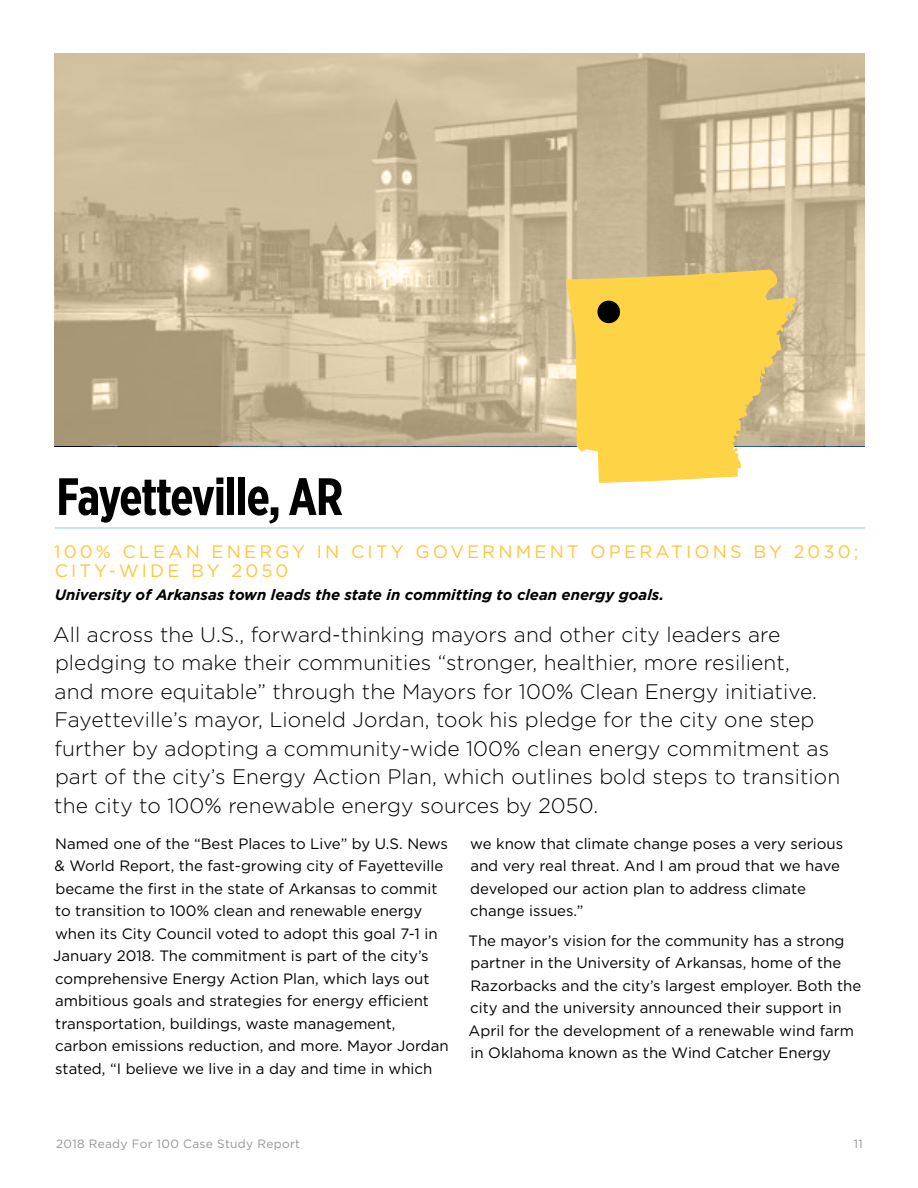
<style>
.page{position:relative;width:918px;height:1188px;background:#fff}
.page>*{position:absolute;margin:0;border:0;box-sizing:border-box;transform-origin:0 0}
.t1{font:700 52.5px "Gotham X Narrow";letter-spacing:-.025em;color:#000}
.t2{font:300 21px/28.5px "Gotham";letter-spacing:.005em;color:#000}
.t3{font:18px/19.5px "Gotham";letter-spacing:.175em;color:#ffc63b}
.t4{font:15px/22.5px "Gotham";color:#000}
.t5{font:italic 700 15px "Gotham";color:#000}
.t6{font:12px "Gotham";letter-spacing:.025em;color:#939598}
</style>
<div class="page">
<hr style="left:55px;top:527px;width:810px;height:2px;background:#91d8f8">
<svg style="left:54px;top:53px;width:810px;height:393px;background:#c9b897"></svg>
<svg style="left:566px;top:270px;width:230px;height:213px;background:#f6d261"></svg>
<svg style="left:597px;top:301px;width:23px;height:22px"></svg>
<h1 class="t1" style="left:56px;top:464px;width:288px">Fayetteville, AR</h1>
<p class="t3" style="left:54px;top:541px;width:806px">100% CLEAN ENERGY IN CITY GOVERNMENT OPERATIONS BY 2030;<br>CITY-WIDE BY 2050</p>
<p class="t5" style="left:55px;top:586px;width:611px">University of Arkansas town leads the state in committing to clean energy goals.</p>
<p class="t2" style="left:53px;top:620px;width:789px">All across the U.S., forward-thinking mayors and other city leaders are pledging to make their communities “stronger, healthier, more resilient,<br>and more equitable” through the Mayors for 100% Clean Energy initiative.<br>Fayetteville’s mayor, Lioneld Jordan, took his pledge for the city one step further by adopting a community-wide 100% clean energy commitment as part of the city’s Energy Action Plan, which outlines bold steps to transition the city to 100% renewable energy sources by 2050.</p>
<p class="t4" style="left:53px;top:832px;width:397px">Named one of the “Best Places to Live” by U.S. News &amp; World Report, the fast-growing city of Fayetteville became the first in the state of Arkansas to commit to transition to 100% clean and renewable energy when its City Council voted to adopt this goal 7-1 in January 2018. The commitment is part of the city’s comprehensive Energy Action Plan, which lays out ambitious goals and strategies for energy efficient transportation, buildings, waste management, carbon emissions reduction, and more. Mayor Jordan stated, “I believe we live in a day and time in which</p>
<p class="t4" style="left:470px;top:832px;width:375px">we know that climate change poses a very serious and very real threat. And I am proud that we have developed our action plan to address climate change issues.”</p>
<p class="t4" style="left:469px;top:929px;width:394px">The mayor’s vision for the community has a strong partner in the University of Arkansas, home of the Razorbacks and the city’s largest employer. Both the city and the university announced their support in April for the development of a renewable wind farm in Oklahoma known as the Wind Catcher Energy</p>
<p class="t6" style="left:56px;top:1138px;width:245px">2018 Ready For 100 Case Study Report</p>
<p class="t6" style="left:854px;top:1138px;width:10px">11</p>
</div>
